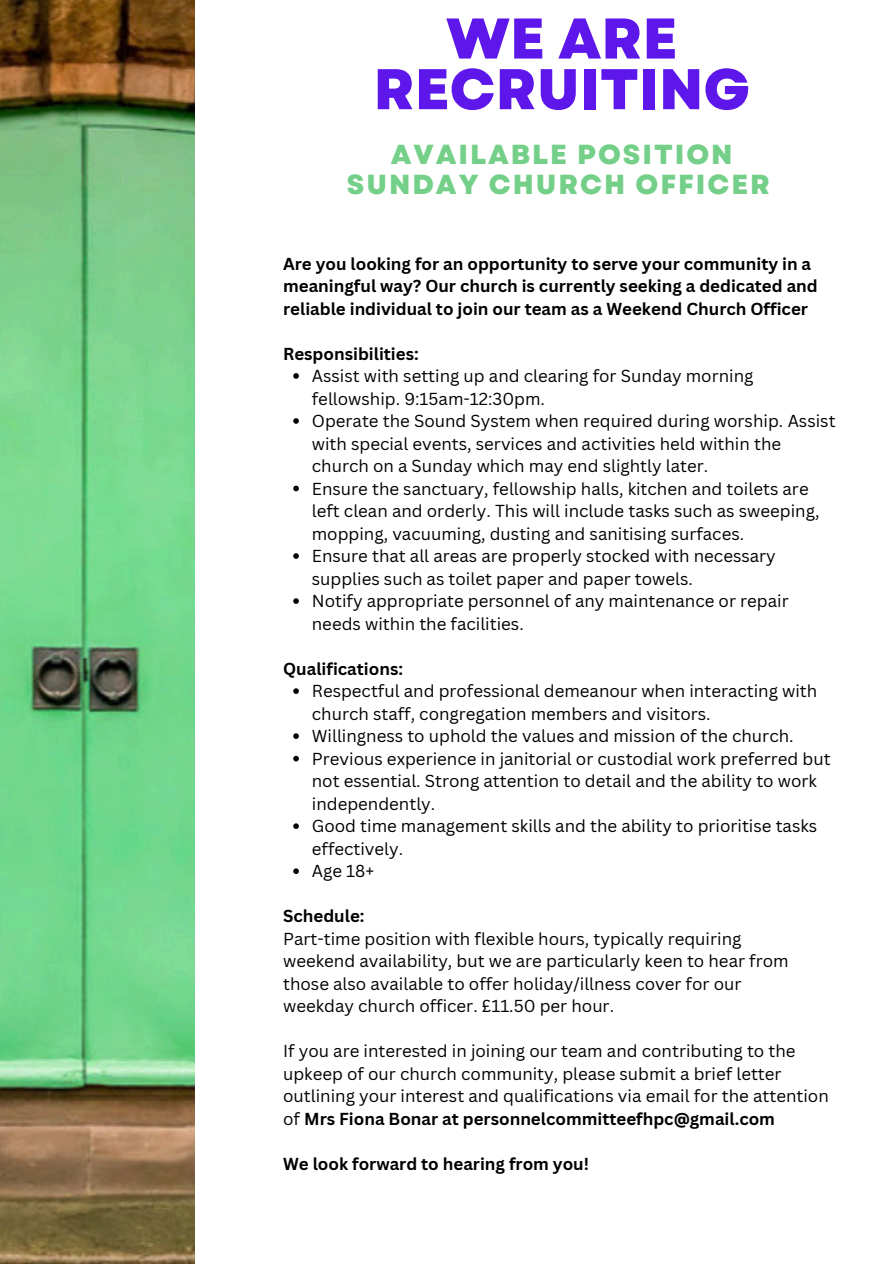
<style>
.page{position:relative;width:894px;height:1264px;background:#fff}
.page>*{position:absolute;margin:0;border:0;box-sizing:border-box;transform-origin:0 0}
.t1{font:800 57.15px/50.7px "Garet";color:#5e17eb;text-align:center}
.t2{font:800 27.6px/30px "Garet";letter-spacing:.07em;color:#74cf88;text-align:center}
.t3{font:16.95px/22.5px "Canva Sans";color:#000}
.t4{font:700 16.95px/22.5px "Canva Sans";color:#000}
.s1{font-weight:700}
</style>
<div class="page">
<img style="left:0;top:0;width:194px;height:1263px">
<svg style="left:293px;top:373px;width:6px;height:6px"></svg>
<svg style="left:293px;top:418px;width:6px;height:6px"></svg>
<svg style="left:293px;top:485px;width:6px;height:6px"></svg>
<svg style="left:293px;top:553px;width:6px;height:6px"></svg>
<svg style="left:293px;top:598px;width:6px;height:6px"></svg>
<svg style="left:293px;top:688px;width:6px;height:6px"></svg>
<svg style="left:293px;top:733px;width:6px;height:6px"></svg>
<svg style="left:293px;top:755px;width:6px;height:6px"></svg>
<svg style="left:293px;top:823px;width:6px;height:6px"></svg>
<svg style="left:293px;top:868px;width:6px;height:6px"></svg>
<h1 class="t1" style="left:373px;top:13px;width:378px">WE ARE<br>RECRUITING</h1>
<h2 class="t2" style="left:347px;top:139px;width:424px">AVAILABLE POSITION<br>SUNDAY CHURCH OFFICER</h2>
<h3 class="t4" style="left:283px;top:252px;width:536px">Are you looking for an opportunity to serve your community in a meaningful way? Our church is currently seeking a dedicated and reliable individual to join our team as a Weekend Church Officer</h3>
<h3 class="t4" style="left:283px;top:342px;width:137px">Responsibilities:</h3>
<p class="t3" style="left:312px;top:364px;width:443px">Assist with setting up and clearing for Sunday morning fellowship. 9:15am-12:30pm.</p>
<p class="t3" style="left:312px;top:409px;width:525px">Operate the Sound System when required during worship. Assist with special events, services and activities held within the church on a Sunday which may end slightly later.</p>
<p class="t3" style="left:312px;top:477px;width:509px">Ensure the sanctuary, fellowship halls, kitchen and toilets are left clean and orderly. This will include tasks such as sweeping, mopping, vacuuming, dusting and sanitising surfaces.</p>
<p class="t3" style="left:312px;top:544px;width:465px">Ensure that all areas are properly stocked with necessary supplies such as toilet paper and paper towels.</p>
<p class="t3" style="left:312px;top:589px;width:478px">Notify appropriate personnel of any maintenance or repair needs within the facilities.</p>
<h3 class="t4" style="left:283px;top:657px;width:121px">Qualifications:</h3>
<p class="t3" style="left:312px;top:679px;width:507px">Respectful and professional demeanour when interacting with church staff, congregation members and visitors.</p>
<p class="t3" style="left:312px;top:724px;width:483px">Willingness to uphold the values and mission of the church.</p>
<p class="t3" style="left:312px;top:747px;width:520px">Previous experience in janitorial or custodial work preferred but not essential. Strong attention to detail and the ability to work independently.</p>
<p class="t3" style="left:312px;top:814px;width:507px">Good time management skills and the ability to prioritise tasks effectively.</p>
<p class="t3" style="left:312px;top:859px;width:64px">Age 18+</p>
<p class="t4" style="left:283px;top:904px;width:83px">Schedule:</p>
<p class="t3" style="left:283px;top:927px;width:459px">Part-time position with flexible hours, typically requiring</p>
<p class="t3" style="left:283px;top:949px;width:507px">weekend availability, but we are particularly keen to hear from</p>
<p class="t3" style="left:283px;top:972px;width:460px">those also available to offer holiday/illness cover for our</p>
<p class="t3" style="left:283px;top:994px;width:332px">weekday church officer. £11.50 per hour.</p>
<p class="t3" style="left:283px;top:1039px;width:547px">If you are interested in joining our team and contributing to the upkeep of our church community, please submit a brief letter outlining your interest and qualifications via email for the attention of <span class="s1">Mrs Fiona Bonar at personnelcommitteefhpc@gmail.com</span></p>
<h3 class="t4" style="left:283px;top:1152px;width:307px">We look forward to hearing from you!</h3>
</div>
